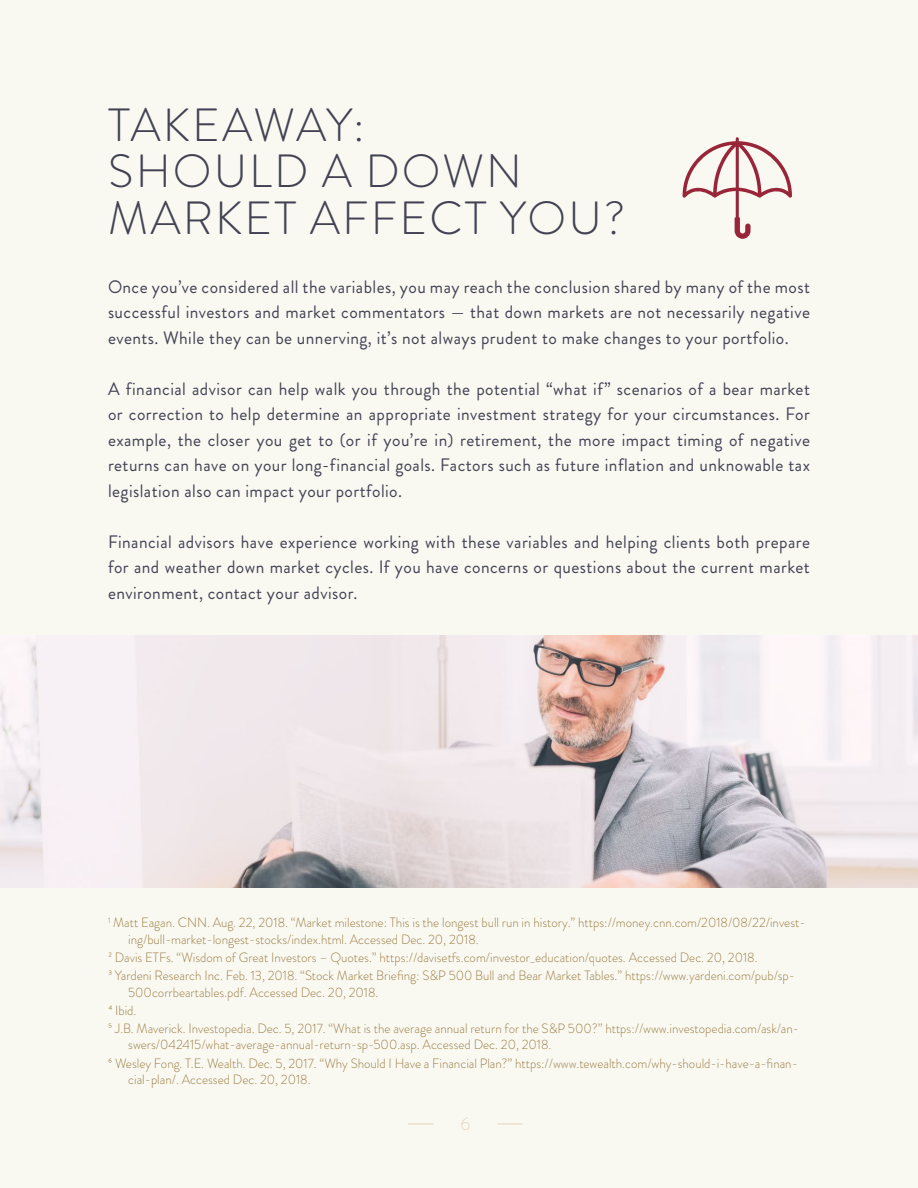
<style>
.page{position:relative;width:918px;height:1188px;background:#f9f9f2}
.page>*{position:absolute;margin:0;border:0;box-sizing:border-box;transform-origin:0 0}
.t1{font:300 46.5px/46.5px "Brandon Grotesque";letter-spacing:.045em;color:#424254}
.t2{font:18px/25.5px "Brandon Grotesque";letter-spacing:.025em;color:#424254;text-align:justify}
.t3{font:300 18px "Brandon Grotesque";color:#e4d4bd}
.t4{font:300 13.5px/18.3px "Brandon Grotesque";color:#9d7e45;scale:.96 1}
</style>
<div class="page">
<svg style="left:408px;top:1124px;width:25px;height:1px"></svg>
<svg style="left:497px;top:1124px;width:26px;height:1px"></svg>
<img style="left:1px;top:635px;width:917px;height:252px">
<svg style="left:683px;top:137px;width:109px;height:102px"></svg>
<h1 class="t1" style="left:108px;top:101px;width:519px">TAKEAWAY:<br>SHOULD A DOWN<br>MARKET AFFECT YOU?</h1>
<p class="t2" style="left:108px;top:274px;width:704px">Once you’ve considered all the variables, you may reach the conclusion shared by many of the most successful investors and market commentators — that down markets are not necessarily negative events. While they can be unnerving, it’s not always prudent to make changes to your portfolio.</p>
<p class="t2" style="left:108px;top:376px;width:704px">A financial advisor can help walk you through the potential “what if” scenarios of a bear market or correction to help determine an appropriate investment strategy for your circumstances. For example, the closer you get to (or if you’re in) retirement, the more impact timing of negative returns can have on your long-financial goals. Factors such as future inflation and unknowable tax legislation also can impact your portfolio.</p>
<p class="t2" style="left:108px;top:529px;width:704px">Financial advisors have experience working with these variables and helping clients both prepare for and weather down market cycles. If you have concerns or questions about the current market environment, contact your advisor.</p>
<p class="t4" style="left:128px;top:915px;width:707px;line-height:16.2px;text-indent:-20px"><sup>1</sup> Matt Eagan. CNN. Aug. 22, 2018. “Market milestone: This is the longest bull run in history.” https://money.cnn.com/2018/08/22/invest&shy;ing/bull-market-longest-stocks/index.html. Accessed Dec. 20, 2018.</p>
<p class="t4" style="left:108px;top:948px;width:717px">2 Davis ETFs. “Wisdom of Great Investors – Quotes.” https://davisetfs.com/investor_education/quotes. Accessed Dec. 20, 2018.<br>3 Yardeni Research Inc. Feb. 13, 2018. “Stock Market Briefing: S&amp;P 500 Bull and Bear Market Tables.” https://www.yardeni.com/pub/sp-</p>
<p class="t4" style="left:108px;top:983px;width:721px;text-indent:20px">500corrbeartables.pdf. Accessed Dec. 20, 2018.<br>4 Ibid.<br>5 J.B. Maverick. Investopedia. Dec. 5, 2017. “What is the average annual return for the S&amp;P 500?” https://www.investopedia.com/ask/an-</p>
<p class="t4" style="left:108px;top:1036px;width:720px;text-indent:20px">swers/042415/what-average-annual-return-sp-500.asp. Accessed Dec. 20, 2018.<br>6 Wesley Fong. T.E. Wealth. Dec. 5, 2017. “Why Should I Have a Financial Plan?” https://www.tewealth.com/why-should-i-have-a-finan-</p>
<p class="t4" style="left:128px;top:1070px;width:191px">cial-plan/. Accessed Dec. 20, 2018.</p>
<p class="t3" style="left:460px;top:1112px;width:11px">6</p>
</div>
